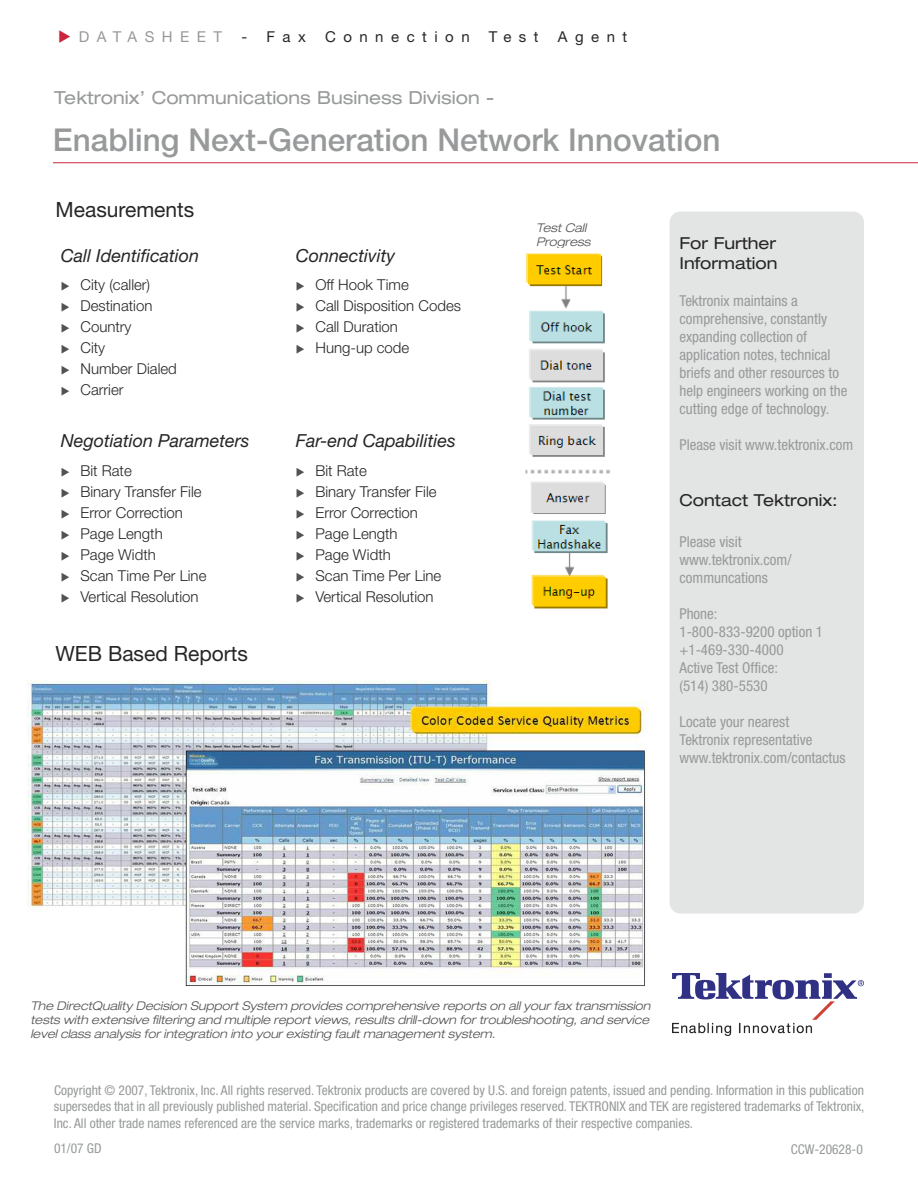
<style>
.page{position:relative;width:918px;height:1188px;background:#fff}
.page>*{position:absolute;margin:0;border:0;box-sizing:border-box;transform-origin:0 0}
.t1{font:500 31.5px "Helvetica Neue LT";color:#97999a}
.t2{font:21px "Helvetica Neue LT";color:#272627}
.t3{font:italic 18px "Helvetica Neue LT";color:#272627}
.t4{font:expanded 18px "Helvetica Neue LT";color:#97999a}
.t5{font:expanded 16.5px/19.8px "Helvetica Neue LT";color:#272627}
.t6{font:condensed 15px/18px "Helvetica Neue LT";color:#97999a}
.t7{font:300 15px/21px "Helvetica Neue LT";color:#272627}
.t8{font:15px "Helvetica Neue LT";letter-spacing:.5em;color:#272627}
.t9{font:15px "Helvetica Neue LT";letter-spacing:.5em;color:#97999a}
.t10{font:condensed 13.5px/16.2px "Helvetica Neue LT";color:#97999a;text-align:justify}
.t11{font:italic 300 expanded 12px/14.4px "Helvetica Neue LT";color:#515252}
</style>
<div class="page">
<img style="left:673px;top:974px;width:191px;height:61px">
<hr style="left:53px;top:162px;width:865px;height:1px;background:#cc243f">
<div style="left:670px;top:212px;width:194px;height:702px;background:#e3e4e4;border-radius:11px"></div>
<img style="left:28px;top:680px;width:620px;height:306px">
<img style="left:525px;top:253px;width:85px;height:356px">
<p class="t9" style="left:79px;top:31px;width:145px">DATASHEET</p>
<p class="t8" style="left:241px;top:31px;width:66px">- Fax</p>
<p class="t8" style="left:325px;top:31px;width:146px">Connection</p>
<p class="t8" style="left:489px;top:31px;width:51px">Test</p>
<p class="t8" style="left:558px;top:31px;width:71px">Agent</p>
<h3 class="t4" style="left:54px;top:91px;width:442px">Tektronix’ Communications Business Division -</h3>
<h1 class="t1" style="left:53px;top:129px;width:669px">Enabling Next-Generation Network Innovation</h1>
<h2 class="t2" style="left:56px;top:202px;width:140px">Measurements</h2>
<h3 class="t3" style="left:61px;top:249px;width:140px">Call Identification</h3>
<p class="t7" style="left:80px;top:276px;width:98px">City (caller)<br>Destination<br>Country<br>City<br>Number Dialed<br>Carrier</p>
<h3 class="t3" style="left:61px;top:434px;width:190px">Negotiation Parameters</h3>
<p class="t7" style="left:80px;top:461px;width:127px">Bit Rate<br>Binary Transfer File<br>Error Correction<br>Page Length<br>Page Width<br>Scan Time Per Line<br>Vertical Resolution</p>
<h2 class="t2" style="left:56px;top:646px;width:194px">WEB Based Reports</h2>
<h3 class="t3" style="left:296px;top:249px;width:101px">Connectivity</h3>
<p class="t7" style="left:315px;top:276px;width:147px">Off Hook Time<br>Call Disposition Codes<br>Call Duration<br>Hung-up code</p>
<h3 class="t3" style="left:296px;top:434px;width:162px">Far-end Capabilities</h3>
<p class="t7" style="left:315px;top:461px;width:127px">Bit Rate<br>Binary Transfer File<br>Error Correction<br>Page Length<br>Page Width<br>Scan Time Per Line<br>Vertical Resolution</p>
<p class="t11" style="left:536px;top:222px;width:56px">Test Call<br>Progress</p>
<p class="t5" style="left:680px;top:235px;width:100px">For Further<br>Information</p>
<p class="t6" style="left:680px;top:293px;width:169px">Tektronix maintains a comprehensive, constantly expanding collection of application notes, technical briefs and other resources to help engineers working on the cutting edge of technology.</p>
<p class="t6" style="left:680px;top:437px;width:175px">Please visit www.tektronix.com</p>
<p class="t5" style="left:680px;top:492px;width:160px">Contact Tektronix:</p>
<p class="t6" style="left:680px;top:534px;width:114px">Please visit www.tektronix.com/ communcations</p>
<p class="t6" style="left:680px;top:606px;width:145px">Phone:<br>1-800-833-9200 option 1 +1-469-330-4000<br>Active Test Office:<br>(514) 380-5530</p>
<p class="t6" style="left:680px;top:714px;width:168px">Locate your nearest<br>Tektronix representative www.tektronix.com/contactus</p>
<p class="t11" style="left:30px;top:999px;width:622px;text-align:justify">The DirectQuality Decision Support System provides comprehensive reports on all your fax transmission tests with extensive filtering and multiple report views, results drill-down for troubleshooting, and service level class analysis for integration into your existing fault management system.</p>
<p class="t10" style="left:54px;top:1084px;width:812px">Copyright © 2007, Tektronix, Inc. All rights reserved. Tektronix products are covered by U.S. and foreign patents, issued and pending. Information in this publication supersedes that in all previously published material. Specification and price change privileges reserved. TEKTRONIX and TEK are registered trademarks of Tektronix, Inc. All other trade names referenced are the service marks, trademarks or registered trademarks of their respective companies.</p>
<p class="t10" style="left:54px;top:1142px;width:49px">01/07 GD</p>
<p class="t10" style="left:791px;top:1142px;width:73px">CCW-20628-0</p>
</div>
